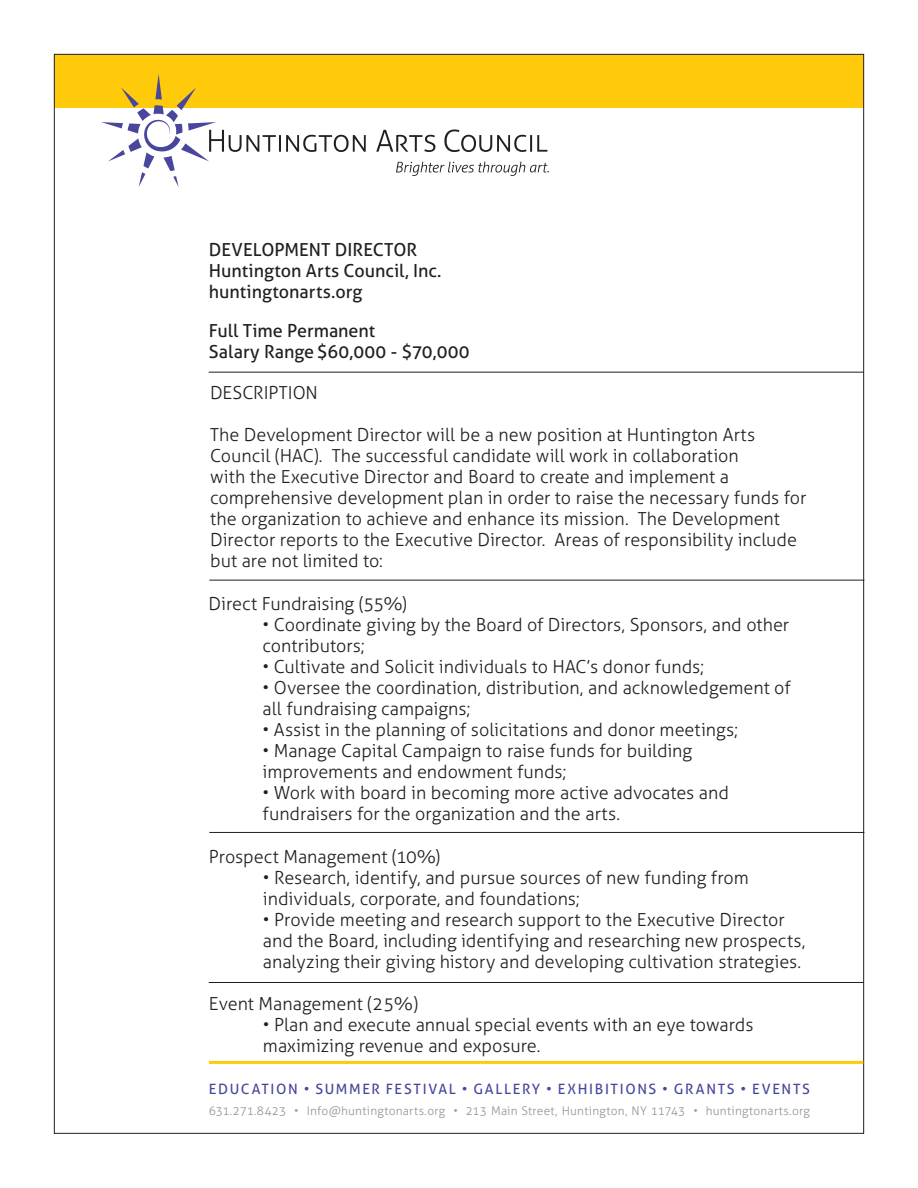
<style>
.page{position:relative;width:918px;height:1188px;background:#fff}
.page>*{position:absolute;margin:0;border:0;box-sizing:border-box;transform-origin:0 0}
.t1{font:300 18px/21px "Aller";color:#231f20}
.t2{font:18px "Aller";color:#231f20}
.t3{font:14.25px "Aller";letter-spacing:.115em;color:#48479d}
.t4{font:300 12px "Aller";letter-spacing:.015em;color:#939598}
</style>
<div class="page">
<div style="left:54px;top:54px;width:810px;height:54px;background:#feca0a"></div>
<svg style="left:396px;top:162px;width:153px;height:14px"></svg>
<svg style="left:101px;top:74px;width:265px;height:113px"></svg>
<svg style="left:376px;top:130px;width:59px;height:22px"></svg>
<svg style="left:444px;top:130px;width:103px;height:22px"></svg>
<hr style="left:209px;top:1061px;width:654px;height:3px;background:#feca0a">
<hr style="left:209px;top:372px;width:655px;height:1px;background:#231f20">
<hr style="left:209px;top:580px;width:655px;height:1px;background:#231f20">
<hr style="left:209px;top:832px;width:655px;height:1px;background:#231f20">
<hr style="left:209px;top:982px;width:655px;height:1px;background:#231f20">
<p class="t2" style="left:209px;top:239px;width:210px">DEVELOPMENT DIRECTOR</p>
<p class="t2" style="left:209px;top:260px;width:234px">Huntington Arts Council, Inc.</p>
<p class="t2" style="left:209px;top:281px;width:155px">huntingtonarts.org</p>
<p class="t2" style="left:209px;top:320px;width:168px">Full Time Permanent</p>
<p class="t2" style="left:209px;top:341px;width:262px">Salary Range$60,000 - $70,000</p>
<p class="t1" style="left:210px;top:383px;width:109px">DESCRIPTION</p>
<p class="t1" style="left:210px;top:425px;width:598px">The Development Director will be a new position at Huntington Arts Council (HAC). The successful candidate will work in collaboration<br>with the Executive Director and Board to create and implement a comprehensive development plan in order to raise the necessary funds for the organization to achieve and enhance its mission. The Development Director reports to the Executive Director. Areas of responsibility include but are not limited to:</p>
<p class="t1" style="left:209px;top:593px;width:200px">Direct Fundraising (55%)</p>
<p class="t1" style="left:263px;top:614px;width:528px">• Coordinate giving by the Board of Directors, Sponsors, and other contributors;</p>
<p class="t1" style="left:263px;top:656px;width:443px">• Cultivate and Solicit individuals to HAC’s donor funds;</p>
<p class="t1" style="left:263px;top:677px;width:529px">• Oversee the coordination, distribution, and acknowledgement of all fundraising campaigns;</p>
<p class="t1" style="left:263px;top:719px;width:477px">• Assist in the planning of solicitations and donor meetings;</p>
<p class="t1" style="left:263px;top:740px;width:431px">• Manage Capital Campaign to raise funds for building improvements and endowment funds;</p>
<p class="t1" style="left:263px;top:782px;width:468px">• Work with board in becoming more active advocates and fundraisers for the organization and the arts.</p>
<p class="t1" style="left:209px;top:846px;width:233px">Prospect Management (10%)</p>
<p class="t1" style="left:263px;top:867px;width:487px">• Research, identify, and pursue sources of new funding from individuals, corporate, and foundations;</p>
<p class="t1" style="left:263px;top:909px;width:544px">• Provide meeting and research support to the Executive Director and the Board, including identifying and researching new prospects, analyzing their giving history and developing cultivation strategies.</p>
<p class="t1" style="left:209px;top:993px;width:211px">Event Management (25%)</p>
<p class="t1" style="left:263px;top:1014px;width:492px">• Plan and execute annual special events with an eye towards maximizing revenue and exposure.</p>
<p class="t3" style="left:209px;top:1080px;width:602px">EDUCATION • SUMMER FESTIVAL • GALLERY • EXHIBITIONS • GRANTS • EVENTS</p>
<p class="t4" style="left:209px;top:1103px;width:603px">631.271.8423 • Info@huntingtonarts.org • 213 Main Street, Huntington, NY 11743 • huntingtonarts.org</p>
</div>
